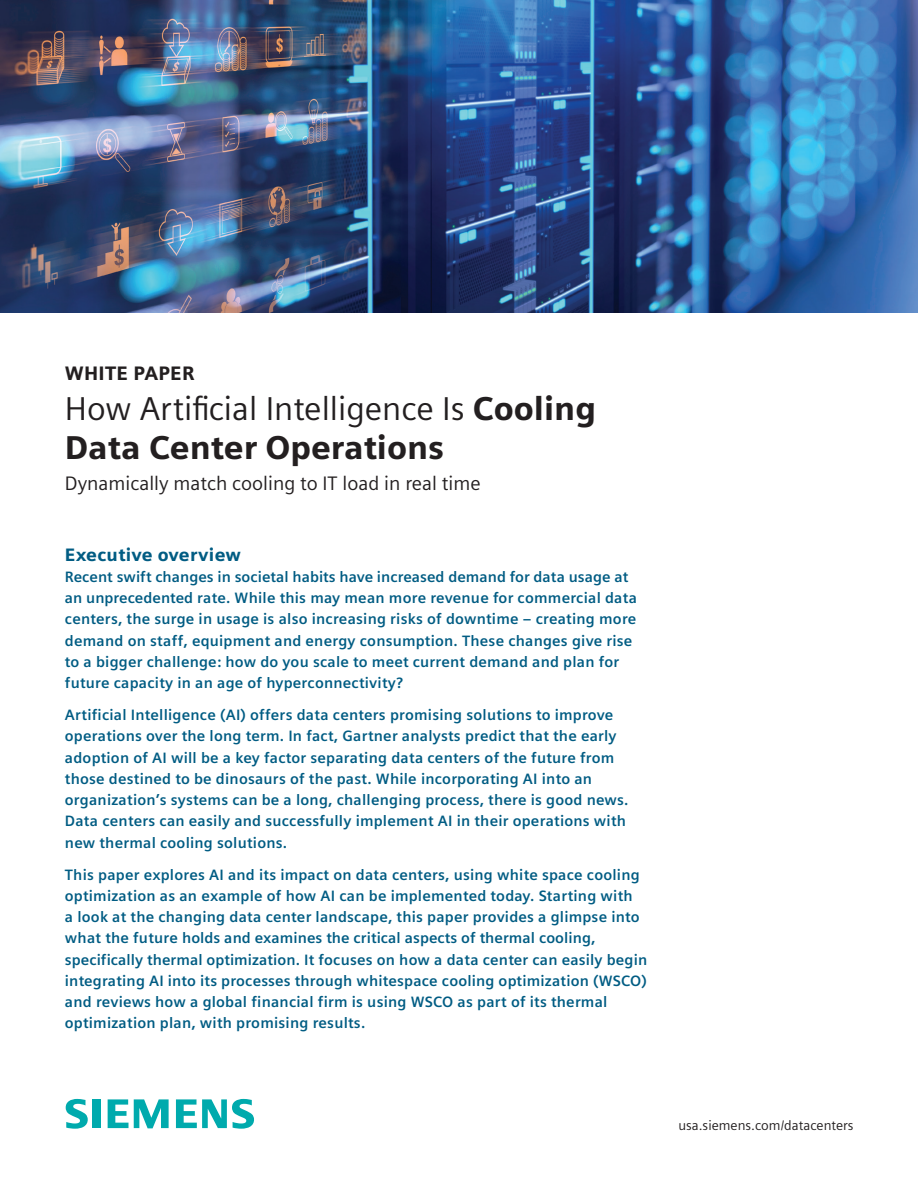
<style>
.page{position:relative;width:918px;height:1188px;background:#fff}
.page>*{position:absolute;margin:0;border:0;box-sizing:border-box;transform-origin:0 0}
._02__Headline_22pt_1{font:33px/39.6px "Siemens Sans";color:#231f20}
._03__Copy_13pt_120{font:19.5px "Siemens Sans";color:#231f20}
._01__Topline_13pt_12{font:900 19.5px "Siemens Sans";letter-spacing:.015em;color:#231f20}
._11pt_Subheads{font:900 18px "Siemens Sans";letter-spacing:.015em;color:#015c83}
._05__Copy_9pt_5mm{font:700 15px/21.3px "Siemens Sans";letter-spacing:.015em;color:#015c83}
.t1{font:13.5px "Siemens Sans";color:#231f20}
.s1{font-weight:900}
</style>
<div class="page">
<img style="left:0;top:0;width:918px;height:312px">
<svg style="left:66px;top:1099px;width:34px;height:30px"></svg>
<svg style="left:108px;top:1099px;width:61px;height:29px"></svg>
<svg style="left:176px;top:1099px;width:78px;height:30px"></svg>
<p class="_01__Topline_13pt_12" style="left:65px;top:358px;width:131px">WHITE PAPER</p>
<p class="_02__Headline_22pt_1" style="left:65px;top:386px;width:533px">How Artificial Intelligence Is <span class="s1">Cooling<br>Data Center Operations</span></p>
<p class="_03__Copy_13pt_120" style="left:65px;top:468px;width:417px">Dynamically match cooling to IT load in real time</p>
<p class="_11pt_Subheads" style="left:65px;top:540px;width:178px">Executive overview</p>
<p class="_05__Copy_9pt_5mm" style="left:65px;top:565px;width:574px">Recent swift changes in societal habits have increased demand for data usage at an unprecedented rate. While this may mean more revenue for commercial data centers, the surge in usage is also increasing risks of downtime – creating more demand on staff, equipment and energy consumption. These changes give rise to a bigger challenge: how do you scale to meet current demand and plan for future capacity in an age of hyperconnectivity?</p>
<p class="_05__Copy_9pt_5mm" style="left:65px;top:703px;width:565px">Artificial Intelligence (AI) offers data centers promising solutions to improve operations over the long term. In fact, Gartner analysts predict that the early adoption of AI will be a key factor separating data centers of the future from those destined to be dinosaurs of the past. While incorporating AI into an organization’s systems can be a long, challenging process, there is good news.<br>Data centers can easily and successfully implement AI in their operations with new thermal cooling solutions.</p>
<p class="_05__Copy_9pt_5mm" style="left:65px;top:863px;width:584px">This paper explores AI and its impact on data centers, using white space cooling optimization as an example of how AI can be implemented today. Starting with<br>a look at the changing data center landscape, this paper provides a glimpse into what the future holds and examines the critical aspects of thermal cooling, specifically thermal optimization. It focuses on how a data center can easily begin integrating AI into its processes through whitespace cooling optimization (WSCO) and reviews how a global financial firm is using WSCO as part of its thermal optimization plan, with promising results.</p>
<p class="t1" style="left:678px;top:1115px;width:177px">usa.siemens.com/datacenters</p>
</div>
